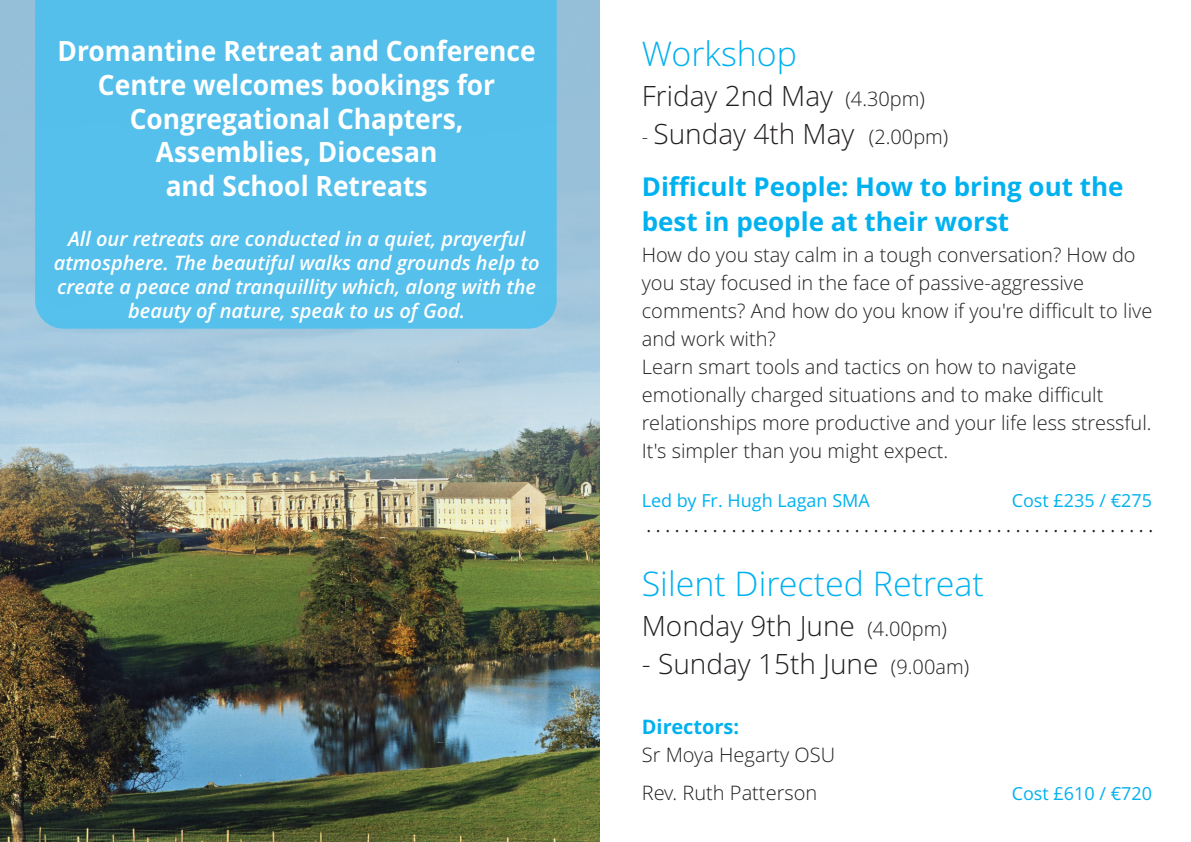
<style>
.page{position:relative;width:1191px;height:842px;background:#fff}
.page>*{position:absolute;margin:0;border:0;box-sizing:border-box;transform-origin:0 0}
.t1{font:300 34px "Open Sans";color:#00b1ef}
.t2{font:700 28px/33.8px "Open Sans";color:#fff;text-align:center;scale:.94 1}
.t3{font:300 28px "Open Sans";color:#231f20}
.t4{font:700 26px/35.2px "Open Sans";color:#00b1ef}
.t5{font:300 20px/28px "Open Sans";color:#231f20}
.t6{font:italic 600 20px/24.2px "Open Sans";color:#fff;text-align:center}
.t7{font:700 20px "Open Sans";color:#00b1ef}
.t8{font:18px "Open Sans";color:#231f20}
.t9{font:18px "Open Sans";color:#00b1ef}
.s1{font-size:20px}
</style>
<div class="page">
<img style="left:0;top:0;width:599px;height:842px">
<div style="left:35px;top:0;width:522px;height:329px;background:#54c0eb"></div>
<h2 class="t2" style="left:57px;top:35px;width:510px">Dromantine Retreat and Conference<br>Centre welcomes bookings for<br>Congregational Chapters,<br>Assemblies, Diocesan<br>and School Retreats</h2>
<p class="t6" style="left:54px;top:227px;width:487px">All our retreats are conducted in a quiet, prayerful atmosphere. The beautiful walks and grounds help to create a peace and tranquillity which, along with the beauty of nature, speak to us of God.</p>
<h1 class="t1" style="left:642px;top:34px;width:157px">Workshop</h1>
<h2 class="t3" style="left:642px;top:80px;width:285px">Friday 2nd May <span class="s1">(4.30pm)</span></h2>
<h2 class="t3" style="left:642px;top:118px;width:308px"><span class="s1">-</span> Sunday 4th May <span class="s1">(2.00pm)</span></h2>
<h3 class="t4" style="left:642px;top:169px;width:483px">Difficult People: How to bring out the best in people at their worst</h3>
<p class="t5" style="left:642px;top:241px;width:512px">How do you stay calm in a tough conversation? How do you stay focused in the face of passive-aggressive comments? And how do you know if you're difficult to live and work with?<br>Learn smart tools and tactics on how to navigate emotionally charged situations and to make difficult relationships more productive and your life less stressful.<br>It's simpler than you might expect.</p>
<p class="t9" style="left:642px;top:490px;width:230px">Led by Fr. Hugh Lagan SMA</p>
<p class="t9" style="left:1011px;top:490px;width:142px">Cost £235 / €275</p>
<p class="t8" style="left:646px;top:516px;width:508px">......................................................</p>
<h1 class="t1" style="left:642px;top:564px;width:343px">Silent Directed Retreat</h1>
<h2 class="t3" style="left:642px;top:610px;width:307px">Monday 9th June <span class="s1">(4.00pm)</span></h2>
<h2 class="t3" style="left:642px;top:648px;width:329px">- Sunday 15th June <span class="s1">(9.00am)</span></h2>
<p class="t7" style="left:642px;top:715px;width:99px">Directors:</p>
<p class="t5" style="left:642px;top:735px;width:195px;line-height:38.8px">Sr Moya Hegarty OSU<br>Rev. Ruth Patterson</p>
<p class="t9" style="left:1011px;top:783px;width:142px">Cost £610 / €720</p>
</div>
